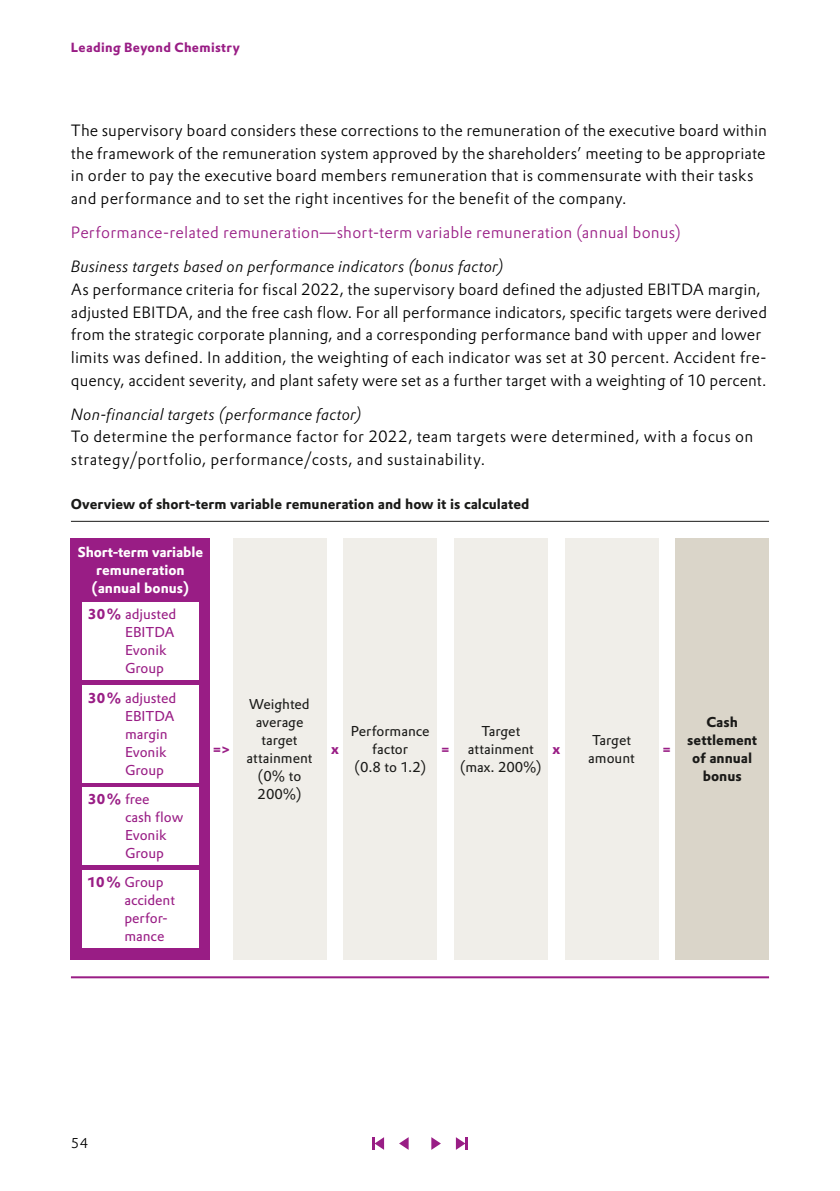
<style>
.page{position:relative;width:840px;height:1191px;background:#fff}
.page>*{position:absolute;margin:0;border:0;box-sizing:border-box;transform-origin:0 0}
.Body_light_8pt_4mm{font:300 16px/22.6px "Evonik Prokyon";letter-spacing:.01em;color:#000}
.Body_light_8pt_4mm-2{font:300 16px "Evonik Prokyon";letter-spacing:.015em;color:#991d85}
.t1{font:14px/18px "Evonik Prokyon";color:#991d85}
.t2{font:14px/18px "Evonik Prokyon";color:#1a1a18;text-align:center}
.t3{font:700 14px/18px "Evonik Prokyon";color:#1a1a18;text-align:center}
.t4{font:700 14px/18px "Evonik Prokyon";color:#fff;text-align:center}
.t5{font:700 14px "Evonik Prokyon";color:#991d85}
.t6{font:300 14px "Evonik Prokyon";color:#000}
.t7{font:700 13px "Evonik Prokyon";letter-spacing:.025em;color:#991d85}
.s1{font-style:italic}
.s2{font-weight:700}
</style>
<div class="page">
<div style="left:71px;top:538px;width:139px;height:421px;background:#991d85"></div>
<hr style="left:71px;top:976px;width:697px;height:2px;background:#991d85">
<div style="left:232px;top:538px;width:94px;height:421px;background:#f0eee9"></div>
<div style="left:343px;top:538px;width:94px;height:421px;background:#f0eee9"></div>
<div style="left:454px;top:538px;width:93px;height:421px;background:#f0eee9"></div>
<div style="left:564px;top:538px;width:94px;height:421px;background:#f0eee9"></div>
<div style="left:675px;top:538px;width:93px;height:421px;background:#dad5c9"></div>
<div style="left:82px;top:602px;width:116px;height:77px;background:#fff"></div>
<div style="left:82px;top:685px;width:116px;height:97px;background:#fff"></div>
<div style="left:82px;top:788px;width:116px;height:77px;background:#fff"></div>
<div style="left:82px;top:870px;width:116px;height:78px;background:#fff"></div>
<hr style="left:71px;top:521px;width:697px;height:1px;background:#1a1a18">
<svg style="left:372px;top:1137px;width:12px;height:12px"></svg>
<svg style="left:399px;top:1137px;width:9px;height:12px"></svg>
<svg style="left:455px;top:1137px;width:12px;height:12px"></svg>
<svg style="left:431px;top:1137px;width:9px;height:12px"></svg>
<p class="t7" style="left:71px;top:37px;width:170px">Leading Beyond Chemistry</p>
<p class="Body_light_8pt_4mm" style="left:71px;top:118px;width:697px">The supervisory board considers these corrections to the remuneration of the executive board within the framework of the remuneration system approved by the shareholders’ meeting to be appropriate in order to pay the executive board members remuneration that is commensurate with their tasks and performance and to set the right incentives for the benefit of the company.</p>
<p class="Body_light_8pt_4mm-2" style="left:71px;top:220px;width:611px">Performance-related remuneration—short-term variable remuneration (annual bonus)</p>
<p class="Body_light_8pt_4mm" style="left:71px;top:254px;width:697px"><span class="s1">Business targets based on performance indicators (bonus factor)<br></span>As performance criteria for fiscal 2022, the supervisory board defined the adjusted EBITDA margin, adjusted EBITDA, and the free cash flow. For all performance indicators, specific targets were derived from the strategic corporate planning, and a corresponding performance band with upper and lower limits was defined. In addition, the weighting of each indicator was set at 30 percent. Accident fre&shy;quency, accident severity, and plant safety were set as a further target with a weighting of 10 percent.</p>
<p class="Body_light_8pt_4mm" style="left:71px;top:402px;width:683px"><span class="s1">Non-financial targets (performance factor)<br></span>To determine the performance factor for 2022, team targets were determined, with a focus on strategy/portfolio, performance/costs, and sustainability.</p>
<p class="t3" style="left:71px;top:494px;width:460px">Overview of short-term variable remuneration and how it is calculated</p>
<p class="t4" style="left:78px;top:542px;width:127px">Short-term variable</p>
<p class="t4" style="left:92px;top:560px;width:99px">remuneration (annual bonus)</p>
<p class="t1" style="left:125px;top:604px;width:53px;text-indent:-37px"><span class="s2">30%</span> adjusted<br>EBITDA<br>Evonik<br>Group</p>
<p class="t1" style="left:125px;top:688px;width:53px;text-indent:-37px"><span class="s2">30%</span> adjusted<br>EBITDA margin<br>Evonik<br>Group</p>
<p class="t1" style="left:125px;top:789px;width:60px;text-indent:-37px"><span class="s2">30%</span> free<br>cash flow<br>Evonik<br>Group</p>
<p class="t1" style="left:124px;top:872px;width:52px;text-indent:-36px"><span class="s2">10%</span> Group accident perfor&shy;mance</p>
<p class="t2" style="left:249px;top:694px;width:62px">Weighted average</p>
<p class="t2" style="left:246px;top:730px;width:67px">target attainment</p>
<p class="t2" style="left:257px;top:766px;width:45px;text-align:left">(0% to<br>200%)</p>
<p class="t2" style="left:350px;top:721px;width:80px">Performance</p>
<p class="t2" style="left:372px;top:739px;width:37px">factor</p>
<p class="t2" style="left:354px;top:757px;width:73px">(0.8 to 1.2)</p>
<p class="t2" style="left:481px;top:721px;width:40px">Target</p>
<p class="t2" style="left:467px;top:739px;width:67px">attainment</p>
<p class="t2" style="left:460px;top:757px;width:83px">(max. 200%)</p>
<p class="t2" style="left:588px;top:730px;width:48px;text-align:left">Target amount</p>
<p class="t5" style="left:213px;top:737px;width:18px">=&gt;</p>
<p class="t5" style="left:331px;top:737px;width:9px">x</p>
<p class="t5" style="left:441px;top:737px;width:10px">=</p>
<p class="t5" style="left:552px;top:737px;width:9px">x</p>
<p class="t5" style="left:662px;top:737px;width:10px">=</p>
<p class="t3" style="left:706px;top:711px;width:33px">Cash</p>
<p class="t3" style="left:686px;top:729px;width:71px">settlement</p>
<p class="t3" style="left:691px;top:747px;width:61px">of annual bonus</p>
<p class="t6" style="left:71px;top:1132px;width:19px">54</p>
</div>
